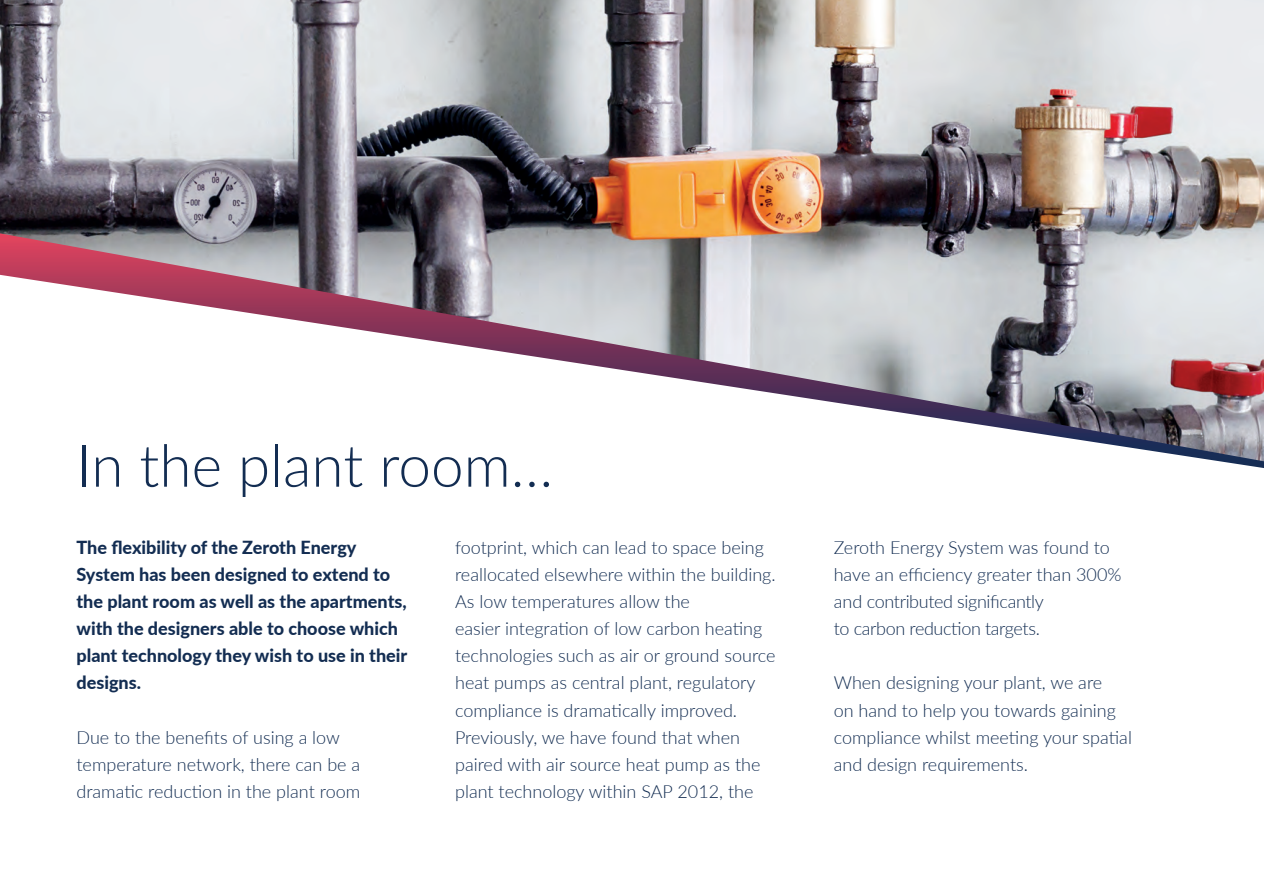
<style>
.page{position:relative;width:1264px;height:895px;background:#fff}
.page>*{position:absolute;margin:0;border:0;box-sizing:border-box;transform-origin:0 0}
.t1{font:300 58.5px "Lato";color:#132d52}
.Body_copy{font:300 18px/27px "Lato";color:#132d52}
._1st_para{font:800 18px/27px "Lato";color:#132d52}
._1st_para-2{font:300 18px/27px "Lato";color:#132d52}
.Body_copy-2{font:300 18px/27px "Lato";letter-spacing:-.02em;color:#132d52}
</style>
<div class="page">
<img style="left:0;top:0;width:1263px;height:231px">
<svg style="left:0;top:231px;width:1263px;height:42px;background:#aa9fa4"></svg>
<svg style="left:0;top:273px;width:1263px;height:195px"></svg>
<p class="t1" style="left:76px;top:425px;width:478px">In the plant room…</p>
<p class="_1st_para" style="left:76px;top:533px;width:332px">The flexibility of the Zeroth Energy System has been designed to extend to the plant room as well as the apartments, with the designers able to choose which plant technology they wish to use in their designs.</p>
<p class="_1st_para-2" style="left:76px;top:722px;width:285px">Due to the benefits of using a low temperature network, there can be a dramatic reduction in the plant room</p>
<p class="_1st_para-2" style="left:455px;top:533px;width:322px">footprint, which can lead to space being reallocated elsewhere within the building.</p>
<p class="Body_copy" style="left:455px;top:587px;width:322px">As low temperatures allow the<br>easier integration of low carbon heating technologies such as air or ground source heat pumps as central plant, regulatory compliance is dramatically improved.<br>Previously, we have found that when paired with air source heat pump as the plant technology within SAP 2012, the</p>
<p class="Body_copy-2" style="left:833px;top:533px;width:289px">Zeroth Energy System was found to have an efficiency greater than 300% and contributed significantly<br>to carbon reduction targets.</p>
<p class="Body_copy" style="left:833px;top:668px;width:300px">When designing your plant, we are<br>on hand to help you towards gaining compliance whilst meeting your spatial and design requirements.</p>
</div>
